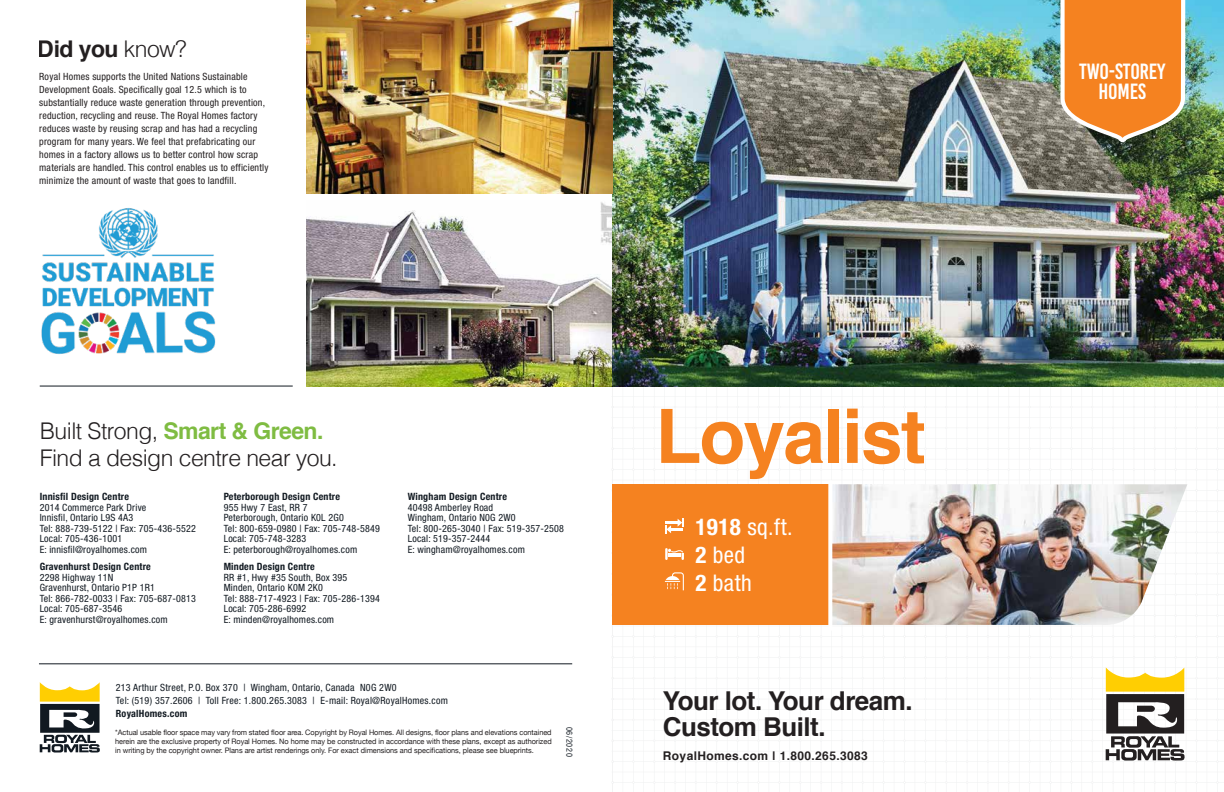
<style>
.page{position:relative;width:1224px;height:792px;background:#fff}
.page>*{position:absolute;margin:0;border:0;box-sizing:border-box;transform-origin:0 0}
.t1{font:700 75px "Helvetica";letter-spacing:-.025em;color:#f58220}
.t2{font:700 26px/26px "Helvetica";letter-spacing:-.02em;color:#231f20}
.t3{font:300 23px/27px "Helvetica";letter-spacing:-.025em;color:#231f20}
.t4{font:condensed 23px/28px "Helvetica Neue";letter-spacing:.02em;color:#fff}
.t5{font:700 23px "Helvetica";letter-spacing:-.025em;color:#231f20}
.t6{font:22px/20px "Bebas Kai";letter-spacing:-.01em;color:#fff;text-align:center}
.t7{font:700 12px "Helvetica";letter-spacing:.03em;color:#231f20}
.t8{font:condensed 10px/10.5px "Helvetica Neue";letter-spacing:.02em;color:#111921}
.t9{font:condensed 10px/13px "Helvetica Neue";letter-spacing:.02em;color:#231f20}
.t10{font:700 condensed 10px "Helvetica Neue";letter-spacing:.02em;color:#111921}
.t11{font:700 condensed 10px "Helvetica Neue";letter-spacing:.025em;color:#111921}
.t12{font:condensed 8px "Helvetica LT";letter-spacing:.075em;color:#111921}
.t13{font:7.5px/9px "Helvetica Neue";letter-spacing:-.005em;color:#231f20;text-align:justify}
.s1{font-weight:300}
.s2{font-weight:700;color:#7fbc42}
.s3{font-weight:700}
</style>
<div class="page">
<svg style="left:612px;top:387px;width:607px;height:405px"></svg>
<img style="left:832px;top:484px;width:355px;height:141px">
<img style="left:612px;top:0;width:612px;height:387px">
<img style="left:307px;top:202px;width:305px;height:185px">
<img style="left:307px;top:0;width:305px;height:193px">
<div style="left:612px;top:484px;width:219px;height:141px;background:#f58220"></div>
<svg style="left:40px;top:682px;width:60px;height:71px"></svg>
<hr style="left:39px;top:664px;width:533px;height:1px;background:#111921">
<svg style="left:1106px;top:667px;width:79px;height:94px"></svg>
<svg style="left:1060px;top:0;width:125px;height:142px;background:#e58936"></svg>
<svg style="left:828px;top:480px;width:4px;height:151px"></svg>
<img style="left:41px;top:208px;width:175px;height:146px">
<svg style="left:665px;top:548px;width:19px;height:12px"></svg>
<svg style="left:665px;top:572px;width:19px;height:18px"></svg>
<hr style="left:665px;top:521px;width:15px;height:3px;background:#fff">
<svg style="left:678px;top:518px;width:6px;height:9px"></svg>
<hr style="left:668px;top:528px;width:15px;height:3px;background:#fff">
<svg style="left:665px;top:525px;width:6px;height:9px"></svg>
<hr style="left:40px;top:386px;width:253px;height:1px;background:#111921">
<h3 class="t5" style="left:38px;top:30px;width:151px">Did you <span class="s1">know?</span></h3>
<p class="t9" style="left:39px;top:70px;width:231px">Royal Homes supports the United Nations Sustainable Development Goals. Specifically goal 12.5 which is to substantially reduce waste generation through prevention, reduction, recycling and reuse. The Royal Homes factory reduces waste by reusing scrap and has had a recycling program for many years. We feel that prefabricating our homes in a factory allows us to better control how scrap materials are handled. This control enables us to efficiently minimize the amount of waste that goes to landfill.</p>
<h3 class="t3" style="left:40px;top:416px;width:299px">Built Strong, <span class="s2">Smart &amp; Green.<br></span>Find a design centre near you.</h3>
<p class="t10" style="left:40px;top:489px;width:91px">Innisfil Design Centre</p>
<p class="t8" style="left:40px;top:502px;width:158px">2014 Commerce Park Drive<br>Innisfil, Ontario L9S 4A3<br>Tel: 888-739-5122 | Fax: 705-436-5522<br>Local: 705-436-1001<br>E: innisfil@royalhomes.com</p>
<p class="t10" style="left:40px;top:559px;width:113px">Gravenhurst Design Centre</p>
<p class="t8" style="left:40px;top:572px;width:158px">2298 Highway 11N<br>Gravenhurst, Ontario P1P 1R1<br>Tel: 866-782-0033 | Fax: 705-687-0813<br>Local: 705-687-3546<br>E: gravenhurst@royalhomes.com</p>
<p class="t10" style="left:224px;top:489px;width:118px">Peterborough Design Centre</p>
<p class="t8" style="left:224px;top:502px;width:158px">955 Hwy 7 East, RR 7<br>Peterborough, Ontario K0L 2G0<br>Tel: 800-659-0980 | Fax: 705-748-5849<br>Local: 705-748-3283<br>E: peterborough@royalhomes.com</p>
<p class="t10" style="left:224px;top:559px;width:93px">Minden Design Centre</p>
<p class="t8" style="left:224px;top:572px;width:158px">RR #1, Hwy #35 South, Box 395<br>Minden, Ontario K0M 2K0<br>Tel: 888-717-4923 | Fax: 705-286-1394<br>Local: 705-286-6992<br>E: minden@royalhomes.com</p>
<p class="t10" style="left:408px;top:489px;width:101px">Wingham Design Centre</p>
<p class="t8" style="left:408px;top:502px;width:158px">40498 Amberley Road<br>Wingham, Ontario N0G 2W0<br>Tel: 800-265-3040 | Fax: 519-357-2508<br>Local: 519-357-2444<br>E: wingham@royalhomes.com</p>
<p class="t8" style="left:116px;top:681px;width:334px;line-height:13px">213 Arthur Street, P.O. Box 370 | Wingham, Ontario, Canada N0G 2W0<br>Tel: (519) 357.2606 | Toll Free: 1.800.265.3083 | E-mail: Royal@RoyalHomes.com</p>
<p class="t11" style="left:116px;top:707px;width:73px">RoyalHomes.com</p>
<p class="t13" style="left:115px;top:728px;width:438px">*Actual usable floor space may vary from stated floor area. Copyright by Royal Homes. All designs, floor plans and elevations contained herein are the exclusive property of Royal Homes. No home may be constructed in accordance with these plans, except as authorized in writing by the copyright owner. Plans are artist renderings only. For exact dimensions and specifications, please see blueprints.</p>
<p class="t12" style="left:575px;top:727px;width:31px;rotate:90deg">06/2020</p>
<h1 class="t1" style="left:656px;top:376px;width:272px">Loyalist</h1>
<h3 class="t4" style="left:695px;top:513px;width:99px"><span class="s3">1918</span> sq.ft.<br><span class="s3">2</span> bed<br><span class="s3">2</span> bath</h3>
<h2 class="t2" style="left:663px;top:688px;width:251px">Your lot. Your dream.<br>Custom Built.</h2>
<p class="t7" style="left:663px;top:747px;width:206px">RoyalHomes.com | 1.800.265.3083</p>
<h3 class="t6" style="left:1079px;top:61px;width:87px">TWO-STOREY<br>HOMES</h3>
</div>
